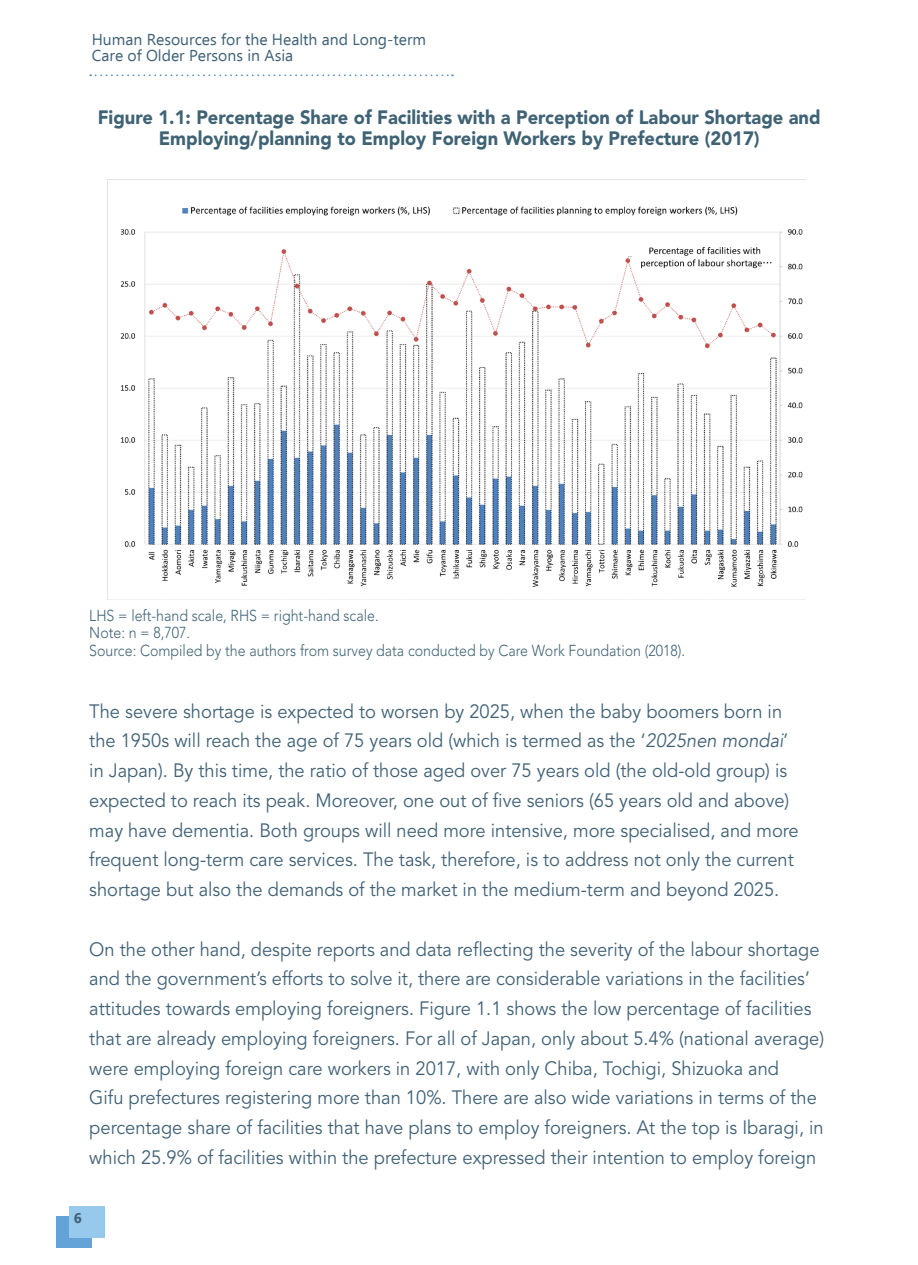
<style>
.page{position:relative;width:918px;height:1265px;background:#fff}
.page>*{position:absolute;margin:0;border:0;box-sizing:border-box;transform-origin:0 0}
.body_text{font:19.25px/29.8px "Avenir LT Std";color:#406176;scale:.95 1}
.t1{font:900 19.25px "Avenir LT Std";color:#3f6375;scale:.95 1}
.t2{font:300 15.75px "Avenir LT Std";color:#3f6375;scale:.9 1}
.t3{font:15.75px/15.8px "Ebrima";color:#406176}
.t4{font:700 14px "Ebrima";color:#406176}
.s1{font-family:"Avenir";font-style:italic}
</style>
<div class="page">
<div style="left:56px;top:1217px;width:36px;height:31px;background:#63a3d8"></div>
<div style="left:69px;top:1207px;width:36px;height:31px;background:#97c9ec"></div>
<svg style="left:90px;top:74px;width:363px;height:2px"></svg>
<img style="left:108px;top:179px;width:697px;height:421px">
<p class="t3" style="left:92px;top:31px;width:336px">Human Resources for the Health and Long-term<br>Care of Older Persons in Asia</p>
<p class="t1" style="left:98px;top:105px;width:762px">Figure 1.1: Percentage Share of Facilities with a Perception of Labour Shortage and</p>
<p class="t1" style="left:159px;top:126px;width:634px">Employing/planning to Employ Foreign Workers by Prefecture (2017)</p>
<p class="t2" style="left:89px;top:606px;width:323px">LHS = left-hand scale, RHS = right-hand scale.</p>
<p class="t2" style="left:89px;top:624px;width:114px">Note: n = 8,707.</p>
<p class="t2" style="left:89px;top:641px;width:664px">Source: Compiled by the authors from survey data conducted by Care Work Foundation (2018).</p>
<p class="body_text" style="left:89px;top:697px;width:748px">The severe shortage is expected to worsen by 2025, when the baby boomers born in the 1950s will reach the age of 75 years old (which is termed as the ‘<span class="s1">2025nen mondai</span>’ in Japan). By this time, the ratio of those aged over 75 years old (the old-old group) is expected to reach its peak. Moreover, one out of five seniors (65 years old and above) may have dementia. Both groups will need more intensive, more specialised, and more frequent long-term care services. The task, therefore, is to address not only the current shortage but also the demands of the market in the medium-term and beyond 2025.</p>
<p class="body_text" style="left:89px;top:935px;width:775px">On the other hand, despite reports and data reflecting the severity of the labour shortage and the government’s efforts to solve it, there are considerable variations in the facilities’ attitudes towards employing foreigners. Figure 1.1 shows the low percentage of facilities that are already employing foreigners. For all of Japan, only about 5.4% (national average) were employing foreign care workers in 2017, with only Chiba, Tochigi, Shizuoka and<br>Gifu prefectures registering more than 10%. There are also wide variations in terms of the percentage share of facilities that have plans to employ foreigners. At the top is Ibaragi, in which 25.9% of facilities within the prefecture expressed their intention to employ foreign</p>
<p class="t4" style="left:74px;top:1207px;width:10px">6</p>
</div>
